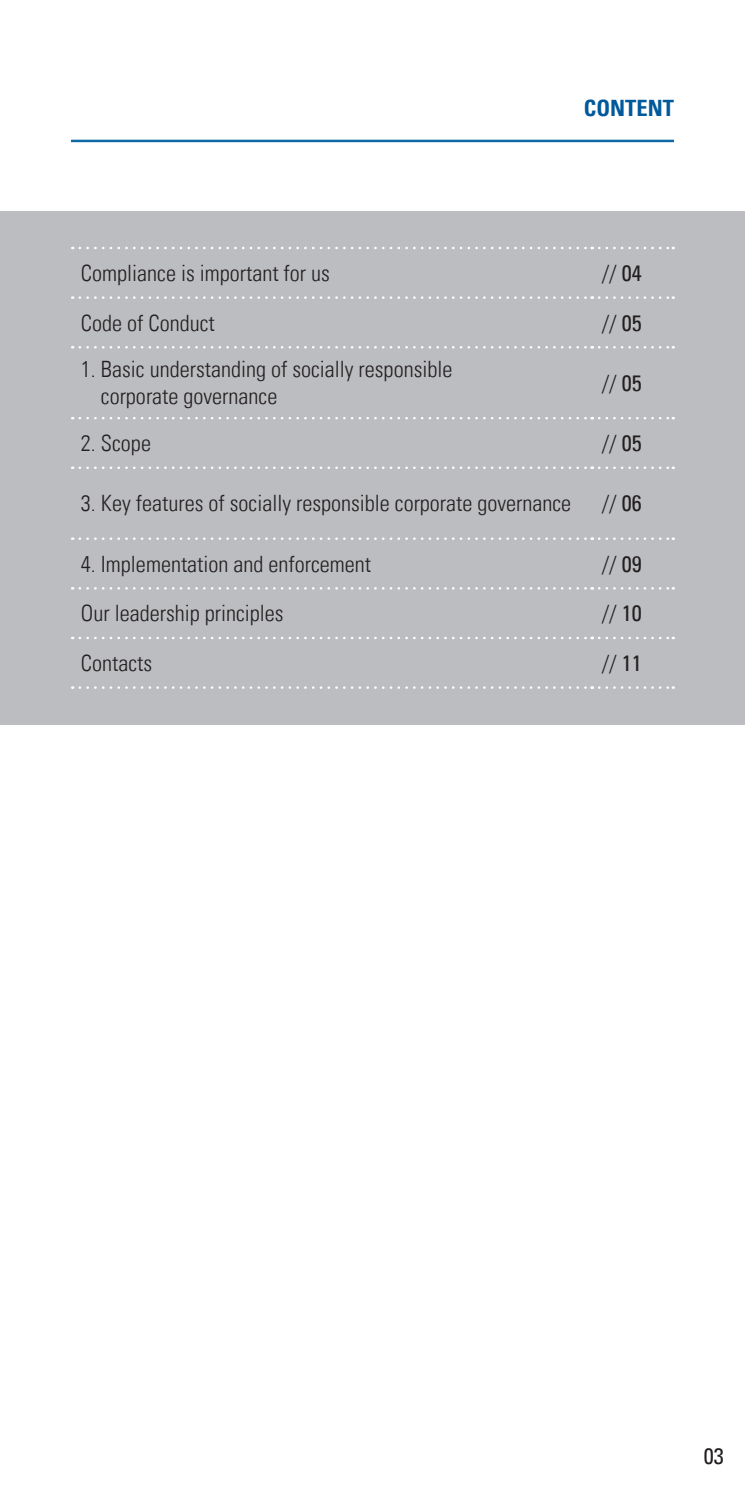
<style>
.page{position:relative;width:745px;height:1489px;background:#fff}
.page>*{position:absolute;margin:0;border:0;box-sizing:border-box;transform-origin:0 0}
.t1{font:22.5px/27px "Univers Com 47 Light Cond";color:#231f20}
.t2{font:22.5px "Univers Com 67 Bold Cond";color:#00599b}
.t3{font:condensed 22.5px "Univers Com 57";color:#231f20}
.s1{font-family:"Univers Com 57";font-stretch:condensed}
</style>
<div class="page">
<div style="left:0;top:211px;width:744px;height:514px;background:#bcbdc0"></div>
<svg style="left:80px;top:247px;width:512px;height:2px"></svg>
<svg style="left:598px;top:247px;width:75px;height:2px"></svg>
<svg style="left:80px;top:296px;width:512px;height:3px"></svg>
<svg style="left:598px;top:296px;width:75px;height:3px"></svg>
<svg style="left:80px;top:346px;width:512px;height:2px"></svg>
<svg style="left:598px;top:346px;width:75px;height:2px"></svg>
<svg style="left:80px;top:417px;width:512px;height:2px"></svg>
<svg style="left:598px;top:417px;width:75px;height:2px"></svg>
<svg style="left:80px;top:466px;width:512px;height:3px"></svg>
<svg style="left:598px;top:466px;width:75px;height:3px"></svg>
<svg style="left:80px;top:537px;width:512px;height:3px"></svg>
<svg style="left:598px;top:537px;width:75px;height:3px"></svg>
<svg style="left:80px;top:587px;width:512px;height:2px"></svg>
<svg style="left:598px;top:587px;width:75px;height:2px"></svg>
<svg style="left:80px;top:636px;width:512px;height:3px"></svg>
<svg style="left:598px;top:636px;width:75px;height:3px"></svg>
<svg style="left:80px;top:686px;width:512px;height:2px"></svg>
<svg style="left:598px;top:686px;width:75px;height:2px"></svg>
<hr style="left:71px;top:140px;width:602px;height:2px;background:#0e69a6">
<p class="t2" style="left:583px;top:94px;width:92px">CONTENT</p>
<p class="t1" style="left:81px;top:259px;width:250px">Compliance is important for us</p>
<p class="t1" style="left:601px;top:259px;width:41px">// <span class="s1">04</span></p>
<p class="t1" style="left:81px;top:309px;width:135px">Code of Conduct</p>
<p class="t1" style="left:601px;top:309px;width:41px">// <span class="s1">05</span></p>
<p class="t1" style="left:101px;top:356px;width:353px;text-indent:-20px">1. Basic understanding of socially responsible corporate governance</p>
<p class="t1" style="left:601px;top:369px;width:41px">// <span class="s1">05</span></p>
<p class="t1" style="left:81px;top:429px;width:71px">2. Scope</p>
<p class="t1" style="left:601px;top:429px;width:41px">// <span class="s1">05</span></p>
<p class="t1" style="left:81px;top:490px;width:491px">3. Key features of socially responsible corporate governance</p>
<p class="t1" style="left:601px;top:490px;width:41px">// <span class="s1">06</span></p>
<p class="t1" style="left:81px;top:550px;width:291px">4. Implementation and enforcement</p>
<p class="t1" style="left:601px;top:550px;width:41px">// <span class="s1">09</span></p>
<p class="t1" style="left:81px;top:600px;width:204px">Our leadership principles</p>
<p class="t1" style="left:601px;top:600px;width:41px">// <span class="s1">10</span></p>
<p class="t1" style="left:81px;top:649px;width:73px">Contacts</p>
<p class="t1" style="left:601px;top:649px;width:41px">// <span class="s1">11</span></p>
<p class="t3" style="left:703px;top:1441px;width:21px">03</p>
</div>
